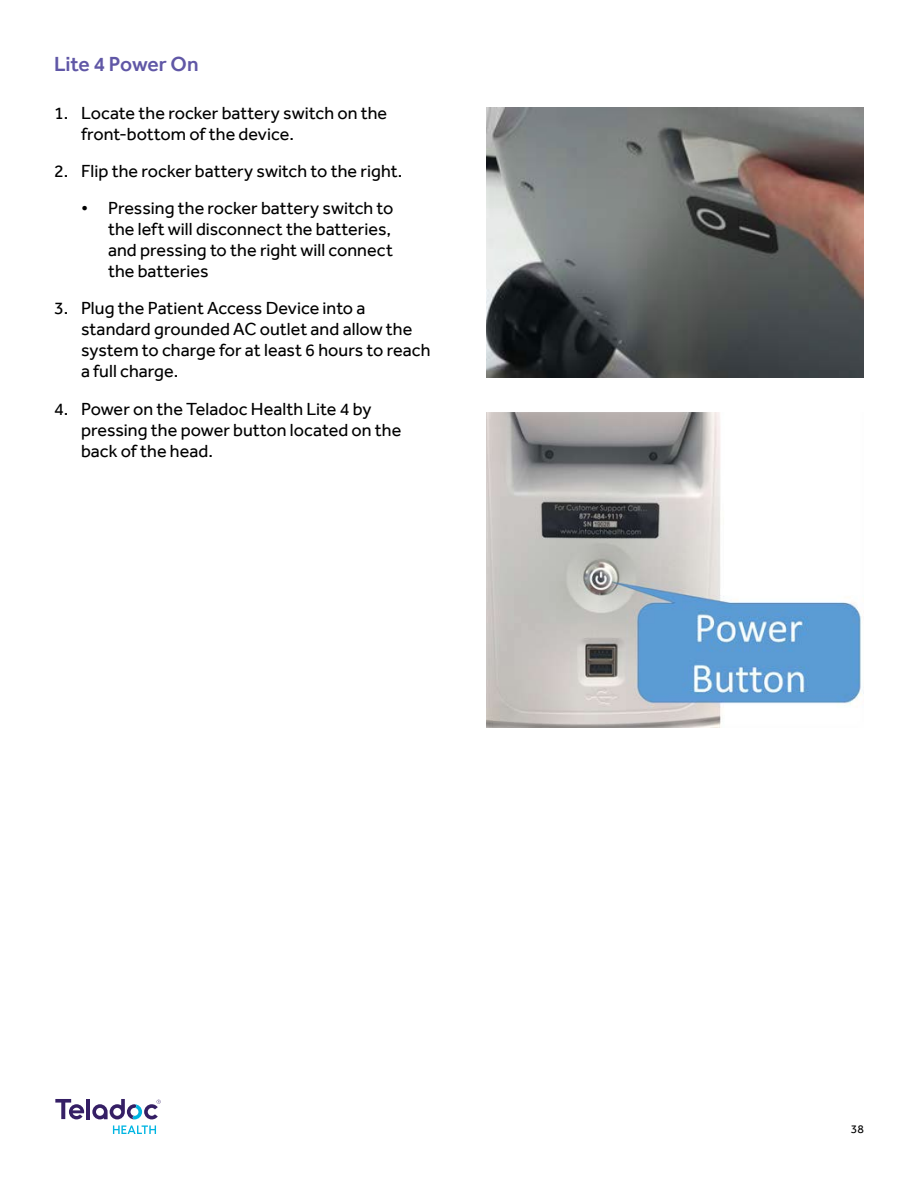
<style>
.page{position:relative;width:918px;height:1188px;background:#fff}
.page>*{position:absolute;margin:0;border:0;box-sizing:border-box;transform-origin:0 0}
.t1{font:500 21px "Effra";letter-spacing:-.01em;color:#6057a6}
.t2{font:18px/21px "Effra";color:#000}
.t3{font:12px "Effra";color:#000}
</style>
<div class="page">
<svg style="left:113px;top:1125px;width:43px;height:9px"></svg>
<hr style="left:86px;top:1099px;width:4px;height:20px;background:#351f65">
<svg style="left:55px;top:1099px;width:29px;height:20px"></svg>
<svg style="left:92px;top:1099px;width:69px;height:20px"></svg>
<img style="left:486px;top:413px;width:378px;height:314px">
<img style="left:486px;top:108px;width:378px;height:269px">
<p class="t1" style="left:54px;top:51px;width:146px">Lite 4 Power On</p>
<p class="t2" style="left:81px;top:102px;width:308px;text-indent:-27px">1. Locate the rocker battery switch on the front-bottom of the device.</p>
<p class="t2" style="left:54px;top:160px;width:350px">2. Flip the rocker battery switch to the right.</p>
<p class="t2" style="left:108px;top:197px;width:287px;text-indent:-27px">• Pressing the rocker battery switch to the left will disconnect the batteries, and pressing to the right will connect the batteries</p>
<p class="t2" style="left:81px;top:298px;width:351px;text-indent:-27px">3. Plug the Patient Access Device into a standard grounded AC outlet and allow the system to charge for at least 6 hours to reach a full charge.</p>
<p class="t2" style="left:81px;top:398px;width:322px;text-indent:-27px">4. Power on the Teladoc Health Lite 4 by pressing the power button located on the back of the head.</p>
<p class="t3" style="left:851px;top:1122px;width:15px">38</p>
</div>
